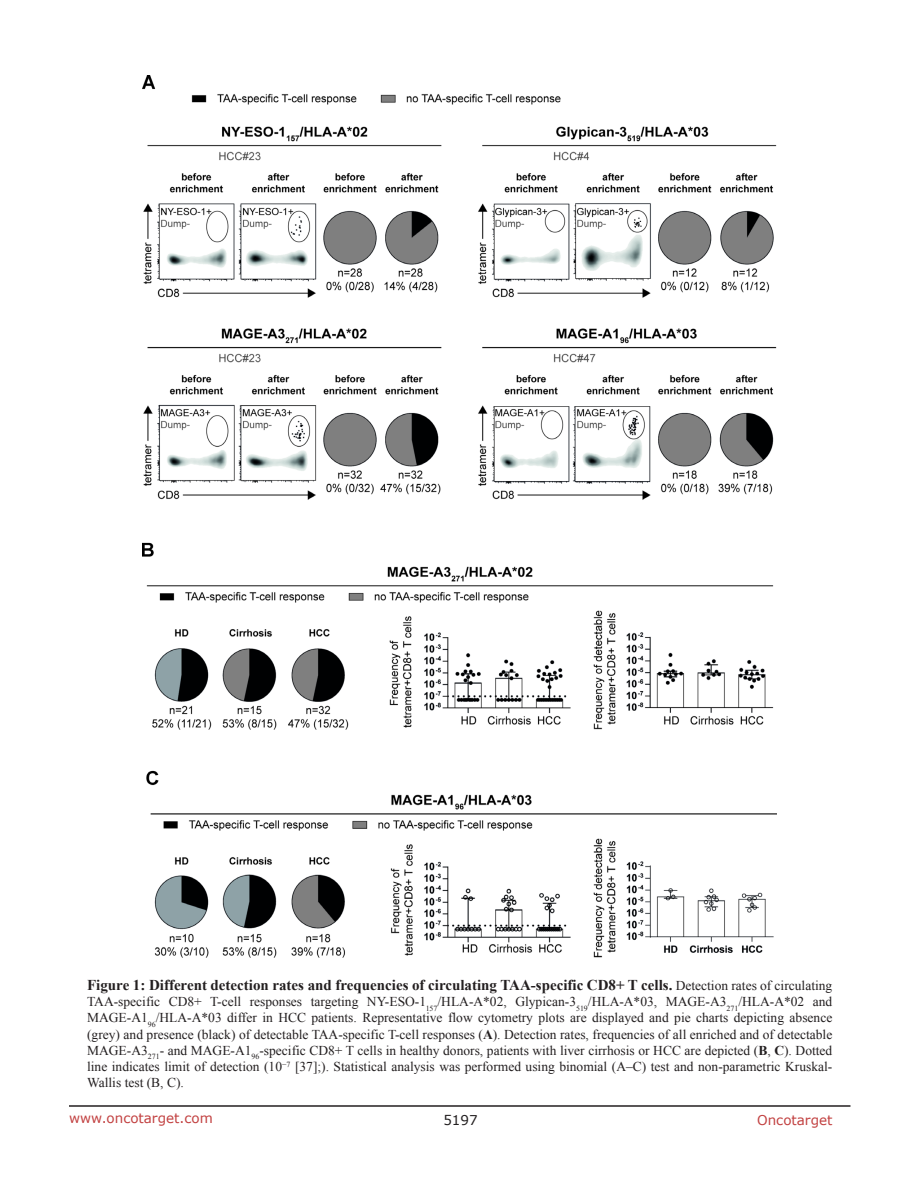
<style>
.page{position:relative;width:918px;height:1188px;background:#fff}
.page>*{position:absolute;margin:0;border:0;box-sizing:border-box;transform-origin:0 0}
.Figuretrx{font:700 15px "Times New Roman";color:#231f20}
.Figuretrx-2{font:13.5px/16.2px "Times New Roman";color:#231f20;text-align:justify}
.t1{font:13.5px "Verdana";color:#c24141}
.t2{font:13.5px "Verdana";color:#231f20}
.s1{font-weight:400;font-size:13.5px}
.s2{font-weight:700}
</style>
<div class="page">
<hr style="left:69px;top:1105px;width:781px;height:2px;background:#231f20">
<img style="left:143px;top:75px;width:634px;height:882px">
<p class="Figuretrx" style="left:87px;top:975px;width:747px">Figure 1: Different detection rates and frequencies of circulating TAA-specific CD8+ T cells. <span class="s1">Detection rates of circulating</span></p>
<p class="Figuretrx-2" style="left:87px;top:993px;width:747px">TAA-specific CD8+ T-cell responses targeting NY-ESO-1<sub>157</sub>/HLA-A*02, Glypican-3<sub>519</sub>/HLA-A*03, MAGE-A3<sub>271</sub>/HLA-A*02 and MAGE-A1<sub>96</sub>/HLA-A*03 differ in HCC patients. Representative flow cytometry plots are displayed and pie charts depicting absence (grey) and presence (black) of detectable TAA-specific T-cell responses (<span class="s2">A</span>). Detection rates, frequencies of all enriched and of detectable MAGE-A3<sub>271</sub>- and MAGE-A1<sub>96</sub>-specific CD8+ T cells in healthy donors, patients with liver cirrhosis or HCC are depicted (<span class="s2">B</span>, <span class="s2">C</span>). Dotted line indicates limit of detection (10<sup>−7</sup> [37];). Statistical analysis was performed using binomial (A–C) test and non-parametric Kruskal-Wallis test (B, C).</p>
<p class="t1" style="left:69px;top:1109px;width:145px">www.oncotarget.com</p>
<p class="t2" style="left:443px;top:1111px;width:36px">5197</p>
<p class="t1" style="left:757px;top:1111px;width:77px">Oncotarget</p>
</div>
